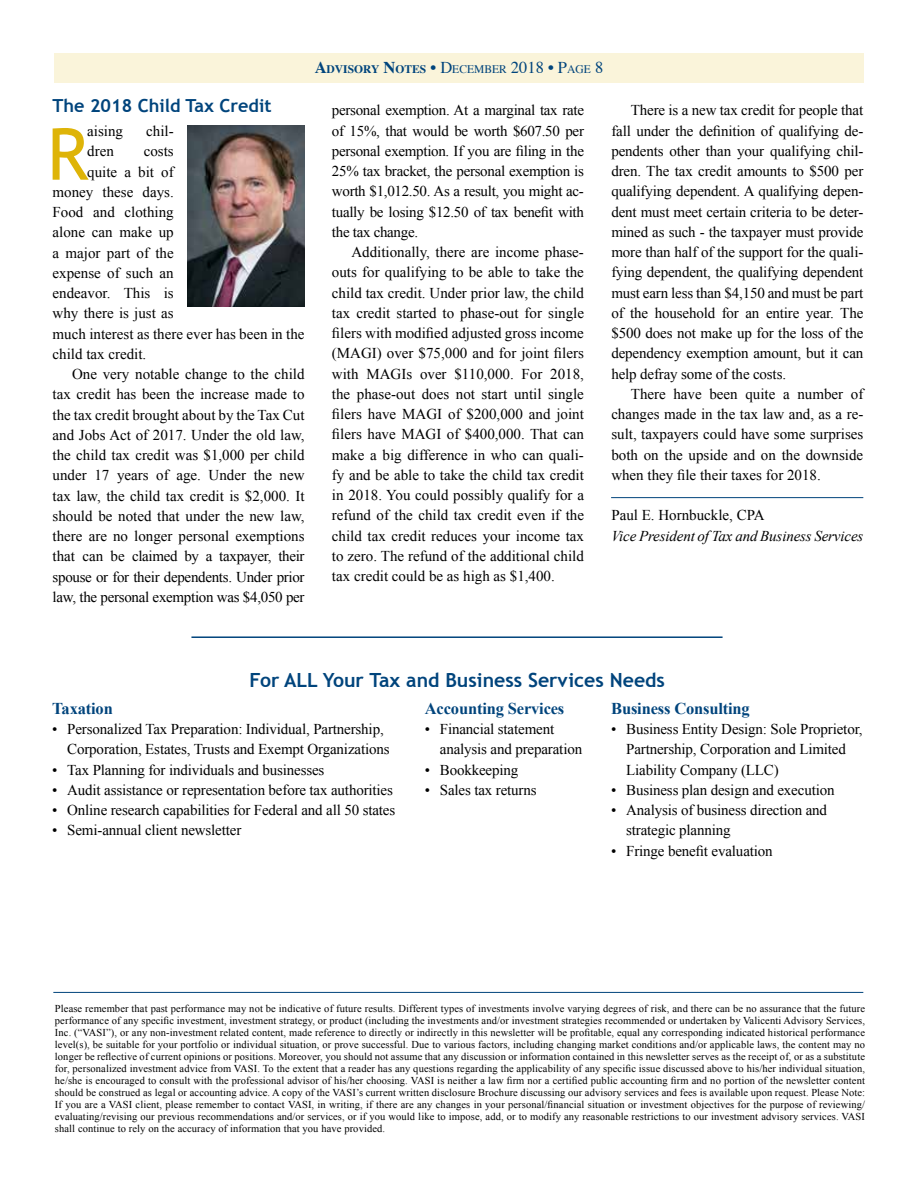
<style>
.page{position:relative;width:918px;height:1188px;background:#fff}
.page>*{position:absolute;margin:0;border:0;box-sizing:border-box;transform-origin:0 0}
.t1{font:71.55px "Trebuchet MS";color:#deb408}
.t2{font:700 19.5px "Trebuchet MS";color:#00447c}
.t3{font:700 18px "Trebuchet MS";color:#00447c}
.t4{font:700 16.5px "Times New Roman";letter-spacing:-.01em;color:#00447c}
.t5{font:15px/20.2px "Times New Roman";letter-spacing:-.01em;color:#000;text-align:justify}
.t6{font:italic 15px "Times New Roman";letter-spacing:-.01em;color:#000}
.t7{font:700 11.55px "Times";color:#00447c}
.t8{font:10.5px/12px "Times New Roman";letter-spacing:.01em;color:#000;text-align:justify}
.s1{font-size:16.5px}
.s2{font-weight:400;font-size:16.5px}
.s3{font-weight:400}
</style>
<div class="page">
<div style="left:54px;top:53px;width:810px;height:29px;background:#faf4da"></div>
<hr style="left:53px;top:992px;width:810px;height:1px;background:#00447c">
<hr style="left:191px;top:636px;width:532px;height:2px;background:#00447c">
<img style="left:187px;top:126px;width:118px;height:181px">
<hr style="left:611px;top:497px;width:252px;height:1px;background:#00447c">
<p class="t3" style="left:53px;top:95px;width:220px">The 2018 Child Tax Credit</p>
<h1 class="t1" style="left:47px;top:112px;width:43px">R</h1>
<p class="t5" style="left:87px;top:121px;width:37px">aising</p>
<p class="t5" style="left:146px;top:121px;width:29px">chil-</p>
<p class="t5" style="left:87px;top:141px;width:28px">dren</p>
<p class="t5" style="left:144px;top:141px;width:31px">costs</p>
<p class="t5" style="left:87px;top:161px;width:88px">quite a bit of</p>
<p class="t5" style="left:53px;top:182px;width:123px">money these days.</p>
<p class="t5" style="left:53px;top:202px;width:123px">Food and clothing</p>
<p class="t5" style="left:53px;top:222px;width:123px">alone can make up</p>
<p class="t5" style="left:53px;top:242px;width:123px">a major part of the</p>
<p class="t5" style="left:53px;top:263px;width:123px">expense of such an</p>
<p class="t5" style="left:53px;top:283px;width:123px">endeavor. This is</p>
<p class="t5" style="left:53px;top:303px;width:123px">why there is just as</p>
<p class="t5" style="left:53px;top:323px;width:254px">much interest as there ever has been in the</p>
<p class="t5" style="left:53px;top:344px;width:95px">child tax credit.</p>
<p class="t5" style="left:72px;top:364px;width:234px">One very notable change to the child</p>
<p class="t5" style="left:53px;top:384px;width:254px">tax credit has been the increase made to</p>
<p class="t5" style="left:53px;top:404px;width:254px">the tax credit brought about by the Tax Cut</p>
<p class="t5" style="left:53px;top:425px;width:254px">and Jobs Act of 2017. Under the old law,</p>
<p class="t5" style="left:53px;top:445px;width:254px">the child tax credit was $1,000 per child</p>
<p class="t5" style="left:53px;top:465px;width:254px">under 17 years of age. Under the new</p>
<p class="t5" style="left:53px;top:485px;width:254px">tax law, the child tax credit is $2,000. It</p>
<p class="t5" style="left:53px;top:506px;width:254px">should be noted that under the new law,</p>
<p class="t5" style="left:53px;top:526px;width:254px">there are no longer personal exemptions</p>
<p class="t5" style="left:53px;top:546px;width:254px">that can be claimed by a taxpayer, their</p>
<p class="t5" style="left:53px;top:566px;width:254px">spouse or for their dependents. Under prior</p>
<p class="t5" style="left:53px;top:587px;width:254px">law, the personal exemption was $4,050 per</p>
<p class="t7" style="left:315px;top:58px;width:290px"><span class="s1">A</span>DVISORY <span class="s1">N</span>OTES <span class="s2">• D</span><span class="s3">ECEMBER</span> <span class="s2">2018 • P</span><span class="s3">AGE</span> <span class="s2">8</span></p>
<p class="t5" style="left:332px;top:100px;width:254px">personal exemption. At a marginal tax rate of 15%, that would be worth $607.50 per personal exemption. If you are filing in the 25% tax bracket, the personal exemption is worth $1,012.50. As a result, you might ac&shy;tually be losing $12.50 of tax benefit with the tax change.</p>
<p class="t5" style="left:332px;top:242px;width:254px;text-indent:20px">Additionally, there are income phase&shy;outs for qualifying to be able to take the child tax credit. Under prior law, the child tax credit started to phase-out for single filers with modified adjusted gross income (MAGI) over $75,000 and for joint filers with MAGIs over $110,000. For 2018, the phase-out does not start until single filers have MAGI of $200,000 and joint filers have MAGI of $400,000. That can make a big difference in who can quali&shy;fy and be able to take the child tax credit in 2018. You could possibly qualify for a refund of the child tax credit even if the child tax credit reduces your income tax to zero. The refund of the additional child tax credit could be as high as $1,400.</p>
<p class="t5" style="left:611px;top:100px;width:254px;text-indent:19px">There is a new tax credit for people that fall under the definition of qualifying de&shy;pendents other than your qualifying chil&shy;dren. The tax credit amounts to $500 per qualifying dependent. A qualifying depen&shy;dent must meet certain criteria to be deter&shy;mined as such - the taxpayer must provide more than half of the support for the quali&shy;fying dependent, the qualifying dependent must earn less than $4,150 and must be part of the household for an entire year. The $500 does not make up for the loss of the dependency exemption amount, but it can help defray some of the costs.</p>
<p class="t5" style="left:611px;top:383px;width:254px;text-indent:19px">There have been quite a number of changes made in the tax law and, as a re&shy;sult, taxpayers could have some surprises both on the upside and on the downside when they file their taxes for 2018.</p>
<p class="t5" style="left:611px;top:505px;width:155px">Paul E. Hornbuckle, CPA</p>
<p class="t6" style="left:611px;top:525px;width:254px">Vice President of Tax and Business Services</p>
<h2 class="t2" style="left:250px;top:667px;width:417px">For ALL Your Tax and Business Services Needs</h2>
<p class="t4" style="left:425px;top:697px;width:141px">Accounting Services</p>
<p class="t5" style="left:440px;top:719px;width:144px;text-indent:-15px">• Financial statement analysis and preparation</p>
<p class="t5" style="left:425px;top:759px;width:95px">• Bookkeeping</p>
<p class="t5" style="left:425px;top:779px;width:113px">• Sales tax returns</p>
<p class="t4" style="left:52px;top:697px;width:62px">Taxation</p>
<p class="t5" style="left:67px;top:719px;width:324px;text-indent:-15px">• Personalized Tax Preparation: Individual, Partnership,<br>Corporation, Estates, Trusts and Exempt Organizations</p>
<p class="t5" style="left:52px;top:759px;width:274px">• Tax Planning for individuals and businesses</p>
<p class="t5" style="left:52px;top:779px;width:342px">• Audit assistance or representation before tax authorities</p>
<p class="t5" style="left:52px;top:800px;width:345px">• Online research capabilities for Federal and all 50 states</p>
<p class="t5" style="left:52px;top:820px;width:191px">• Semi-annual client newsletter</p>
<p class="t4" style="left:611px;top:697px;width:140px">Business Consulting</p>
<p class="t5" style="left:626px;top:719px;width:238px;text-align:left;text-indent:-15px">• Business Entity Design: Sole Proprietor,<br>Partnership, Corporation and Limited<br>Liability Company (LLC)</p>
<p class="t5" style="left:611px;top:779px;width:225px">• Business plan design and execution</p>
<p class="t5" style="left:626px;top:800px;width:202px;text-indent:-15px">• Analysis of business direction and strategic planning</p>
<p class="t5" style="left:611px;top:840px;width:163px">• Fringe benefit evaluation</p>
<p class="t8" style="left:55px;top:1003px;width:812px">Please remember that past performance may not be indicative of future results. Different types of investments involve varying degrees of risk, and there can be no assurance that the future performance of any specific investment, investment strategy, or product (including the investments and/or investment strategies recommended or undertaken by Valicenti Advisory Services, Inc. (“VASI”), or any non-investment related content, made reference to directly or indirectly in this newsletter will be profitable, equal any corresponding indicated historical performance level(s), be suitable for your portfolio or individual situation, or prove successful. Due to various factors, including changing market conditions and/or applicable laws, the content may no longer be reflective of current opinions or positions. Moreover, you should not assume that any discussion or information contained in this newsletter serves as the receipt of, or as a substitute for, personalized investment advice from VASI. To the extent that a reader has any questions regarding the applicability of any specific issue discussed above to his/her individual situation, he/she is encouraged to consult with the professional advisor of his/her choosing. VASI is neither a law firm nor a certified public accounting firm and no portion of the newsletter content should be construed as legal or accounting advice. A copy of the VASI’s current written disclosure Brochure discussing our advisory services and fees is available upon request. Please Note:<br>If you are a VASI client, please remember to contact VASI, in writing, if there are any changes in your personal/financial situation or investment objectives for the purpose of reviewing/ evaluating/revising our previous recommendations and/or services, or if you would like to impose, add, or to modify any reasonable restrictions to our investment advisory services. VASI shall continue to rely on the accuracy of information that you have provided.</p>
</div>
